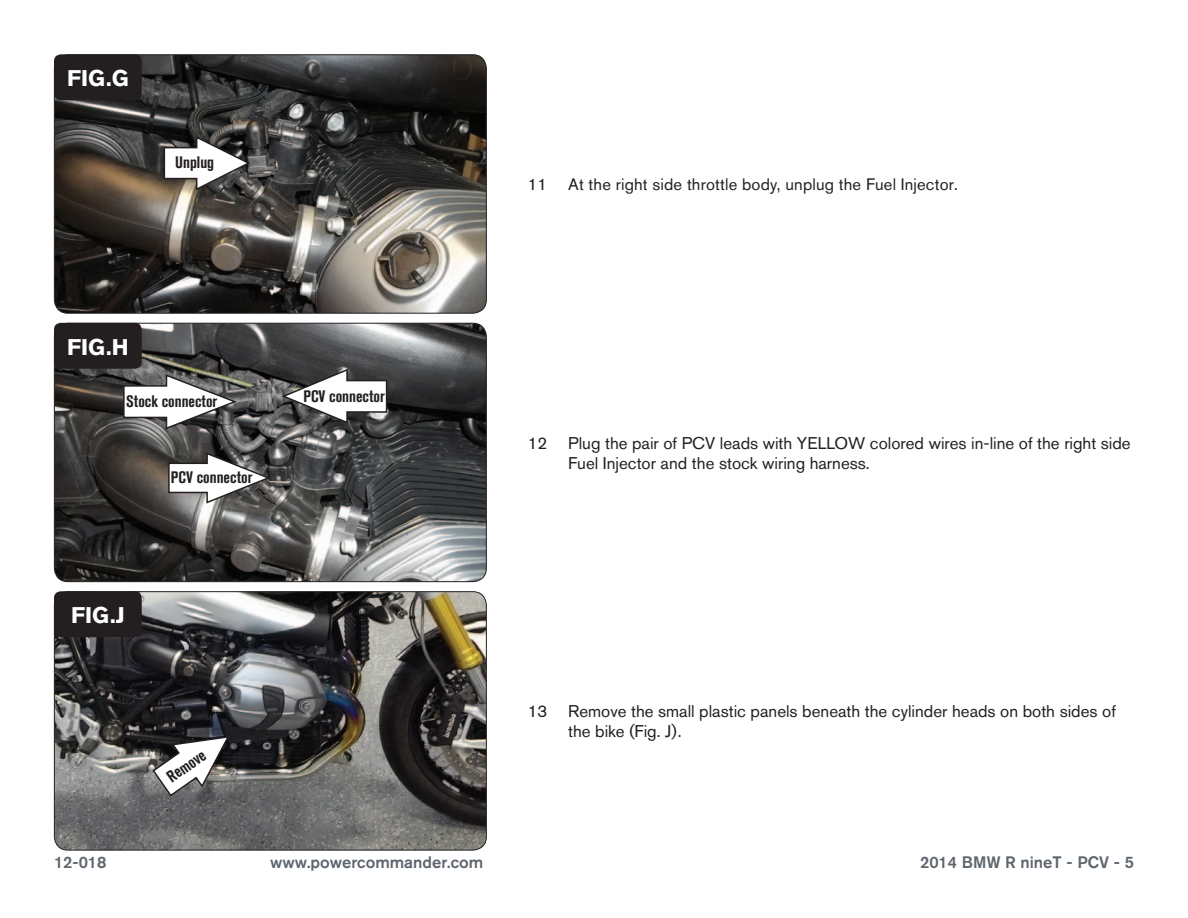
<style>
.page{position:relative;width:1188px;height:918px;background:#fff}
.page>*{position:absolute;margin:0;border:0;box-sizing:border-box;transform-origin:0 0}
.t1{font:700 22.5px "Akzidenz Grotesk BQ";color:#fff}
.Bodycopy{font:16.8px/20.2px "Akzidenz Grotesk BQ";color:#231f20}
.Bodycopy-2{font:16.5px "Akzidenz Grotesk BQ";letter-spacing:.01em;color:#231f20}
.t2{font:700 condensed 16.5px "Akzidenz Grotesk BQ";color:#231f20}
.t3{font:500 16.5px "Akzidenz Grotesk BQ";color:#5e656c}
</style>
<div class="page">
<img style="left:54px;top:55px;width:431px;height:257px">
<div style="left:54px;top:54px;width:433px;height:260px;border:1px solid #231f20;border-radius:14px"></div>
<div style="left:54px;top:54px;width:88px;height:46px;background:#231f20;border-radius:7px"></div>
<img style="left:54px;top:323px;width:432px;height:259px">
<div style="left:54px;top:323px;width:433px;height:259px;border:1px solid #231f20;border-radius:14px"></div>
<div style="left:54px;top:323px;width:88px;height:46px;background:#231f20;border-radius:7px"></div>
<svg style="left:163px;top:135px;width:89px;height:56px"></svg>
<img style="left:54px;top:592px;width:432px;height:258px">
<div style="left:54px;top:591px;width:433px;height:259px;border:1px solid #231f20;border-radius:14px"></div>
<div style="left:54px;top:591px;width:88px;height:46px;background:#231f20;border-radius:7px"></div>
<svg style="left:167px;top:451px;width:105px;height:53px"></svg>
<svg style="left:122px;top:373px;width:117px;height:57px"></svg>
<svg style="left:280px;top:368px;width:108px;height:57px"></svg>
<svg style="left:151px;top:735px;width:80px;height:63px"></svg>
<p class="t1" style="left:67px;top:65px;width:63px">FIG.G</p>
<p class="t2" style="left:175px;top:153px;width:40px">Unplug</p>
<p class="t1" style="left:67px;top:334px;width:63px">FIG.H</p>
<p class="t2" style="left:126px;top:392px;width:93px">Stock connector</p>
<p class="t2" style="left:303px;top:387px;width:83px">PCV connector</p>
<p class="t2" style="left:171px;top:468px;width:83px">PCV connector</p>
<p class="t1" style="left:71px;top:602px;width:55px">FIG.J</p>
<p class="t2" style="left:163px;top:771px;width:45px;rotate:-35deg">Remove</p>
<p class="Bodycopy-2" style="left:528px;top:174px;width:21px">11</p>
<p class="Bodycopy-2" style="left:568px;top:174px;width:391px">At the right side throttle body, unplug the Fuel Injector.</p>
<p class="Bodycopy" style="left:568px;top:432px;width:564px;text-indent:-40px">12 Plug the pair of PCV leads with YELLOW colored wires in-line of the right side<br>Fuel Injector and the stock wiring harness.</p>
<p class="Bodycopy" style="left:568px;top:701px;width:549px;text-indent:-40px">13 Remove the small plastic panels beneath the cylinder heads on both sides of the bike (Fig. J).</p>
<p class="t3" style="left:54px;top:852px;width:54px">12-018</p>
<p class="t3" style="left:270px;top:852px;width:215px">www.powercommander.com</p>
<p class="t3" style="left:920px;top:852px;width:215px">2014 BMW R nineT - PCV - 5</p>
</div>
